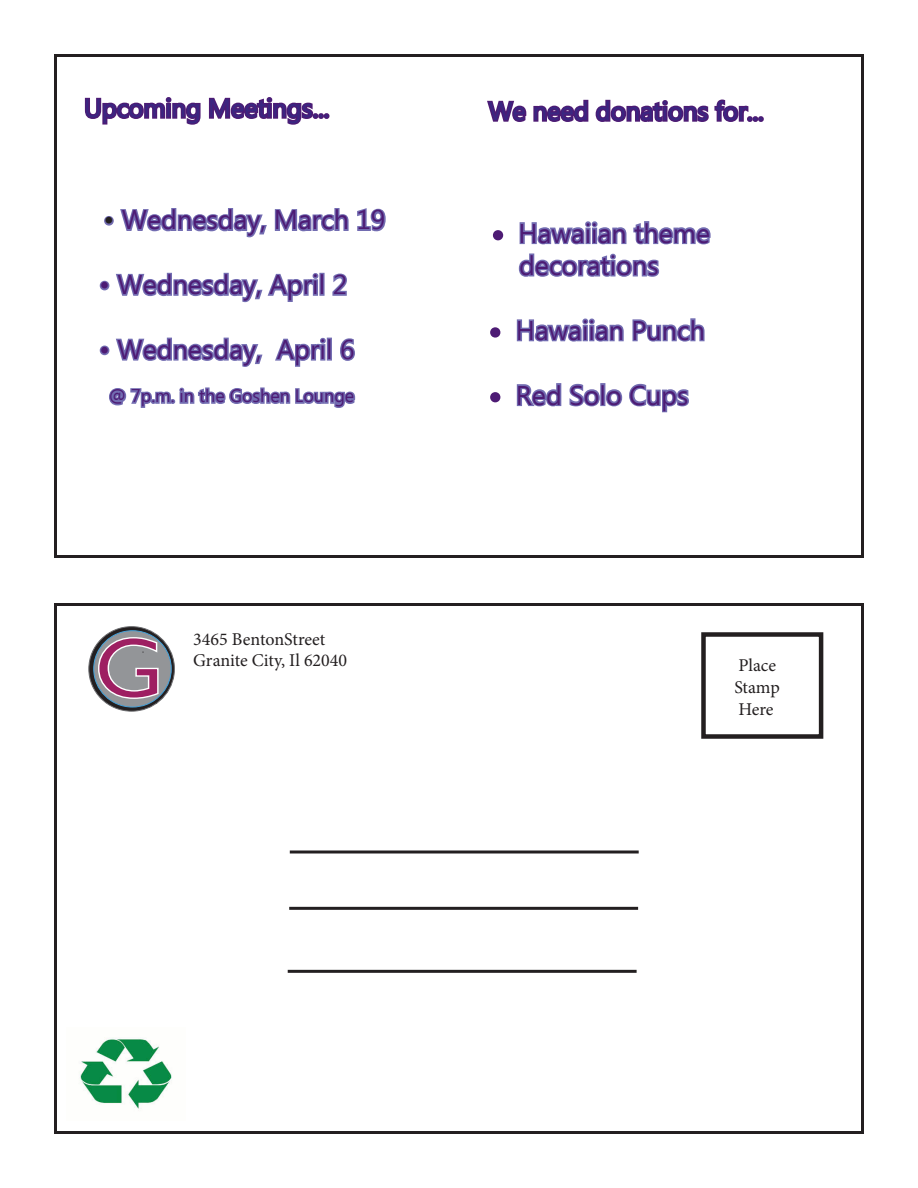
<style>
.page{position:relative;width:918px;height:1188px;background:#fff}
.page>*{position:absolute;margin:0;border:0;box-sizing:border-box;transform-origin:0 0}
.t1{font:86.55px "Gill Sans";color:#9e1f62;scale:1.1 1}
.t2{font:27px "Ebrima";color:#4d1b74}
.t3{font:18px "Minion Pro";color:#231f20}
.t4{font:18px "Ebrima";color:#4d1b74}
.s1{color:#231f20}
.s2{font-weight:700}
</style>
<div class="page">
<div style="left:54px;top:54px;width:810px;height:504px;background:#fff;border:3px solid #231f20"></div>
<div style="left:54px;top:603px;width:810px;height:531px;background:#fff;border:3px solid #231f20"></div>
<svg style="left:99px;top:208px;width:287px;height:159px"></svg>
<svg style="left:109px;top:387px;width:247px;height:21px"></svg>
<svg style="left:84px;top:97px;width:246px;height:28px"></svg>
<svg style="left:487px;top:99px;width:277px;height:23px"></svg>
<svg style="left:492px;top:230px;width:12px;height:11px"></svg>
<svg style="left:518px;top:221px;width:193px;height:56px"></svg>
<svg style="left:490px;top:327px;width:11px;height:11px"></svg>
<svg style="left:516px;top:318px;width:108px;height:24px"></svg>
<svg style="left:632px;top:318px;width:73px;height:24px"></svg>
<svg style="left:490px;top:392px;width:11px;height:11px"></svg>
<svg style="left:516px;top:383px;width:173px;height:30px"></svg>
<svg style="left:88px;top:626px;width:87px;height:86px"></svg>
<svg style="left:89px;top:627px;width:85px;height:84px"></svg>
<div style="left:701px;top:632px;width:122px;height:107px;border:4px solid #231f20"></div>
<svg style="left:290px;top:850px;width:349px;height:4px"></svg>
<hr style="left:289px;top:907px;width:349px;height:3px;background:#231f20">
<hr style="left:288px;top:970px;width:349px;height:3px;background:#231f20">
<img style="left:80px;top:1037px;width:92px;height:72px">
<p class="t2" style="left:103px;top:201px;width:284px"><span class="s1">•</span> Wednesday, March 19</p>
<p class="t2" style="left:99px;top:266px;width:250px">• Wednesday, April 2</p>
<p class="t2" style="left:99px;top:330px;width:257px">• Wednesday, April 6</p>
<p class="t4" style="left:109px;top:383px;width:247px">@ 7p.m. in the Goshen Lounge</p>
<p class="t2" style="left:492px;top:214px;width:219px"><span class="s2">•</span> Hawaiian theme</p>
<p class="t2" style="left:519px;top:246px;width:141px">decorations</p>
<p class="t2" style="left:490px;top:311px;width:217px"><span class="s2">•</span> Hawaiian Punch</p>
<p class="t2" style="left:490px;top:376px;width:201px"><span class="s2">•</span> Red Solo Cups</p>
<p class="t1" style="left:94px;top:618px;width:65px">G</p>
<p class="t3" style="left:193px;top:627px;width:134px">3465 BentonStreet</p>
<p class="t3" style="left:193px;top:648px;width:155px">Granite City, Il 62040</p>
<p class="t3" style="left:738px;top:654px;width:39px">Place</p>
<p class="t3" style="left:734px;top:675px;width:47px">Stamp</p>
<p class="t3" style="left:738px;top:697px;width:37px">Here</p>
</div>
